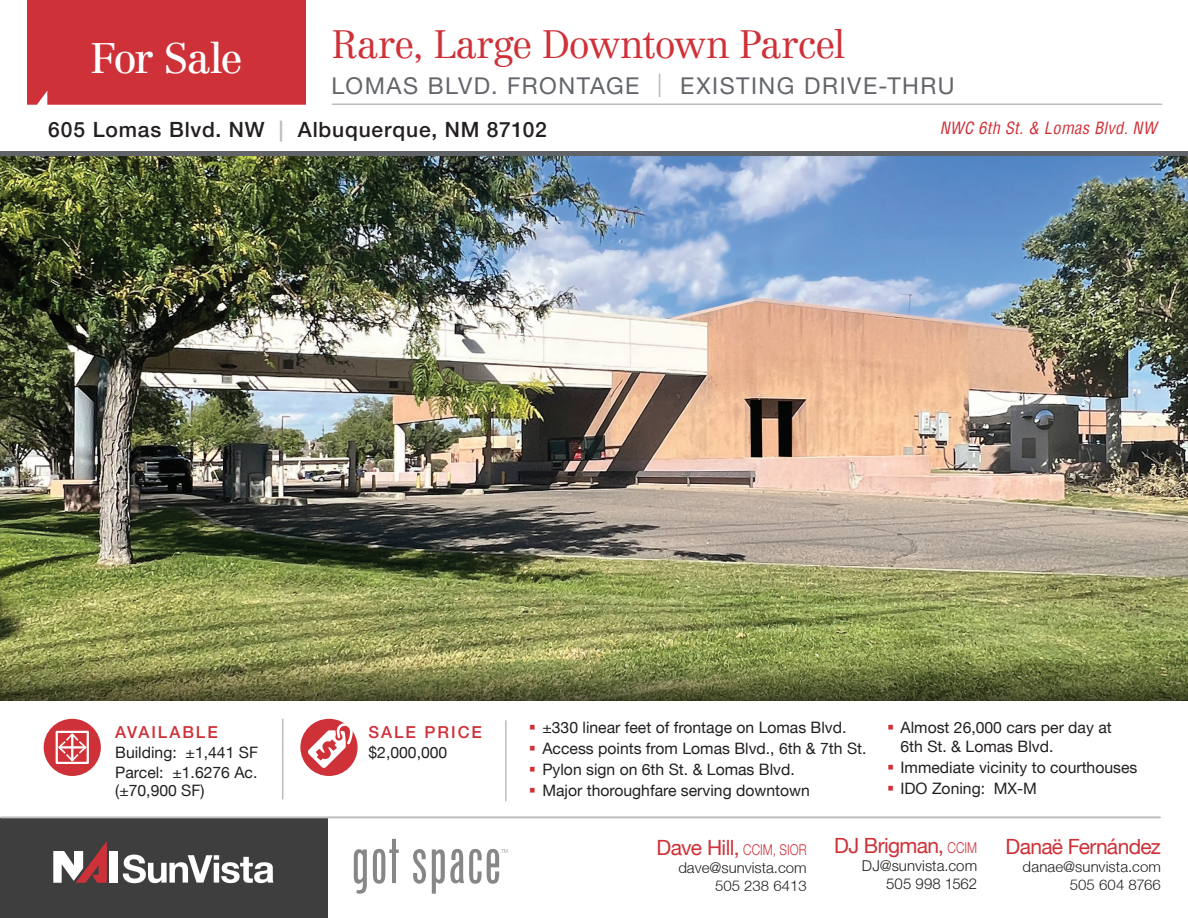
<style>
.page{position:relative;width:1188px;height:918px;background:#fff}
.page>*{position:absolute;margin:0;border:0;box-sizing:border-box;transform-origin:0 0}
.t1{font:42px "Centennial LT Std";letter-spacing:-.05em;color:#fff}
.t2{font:300 39px "Centennial LT Std";letter-spacing:-.02em;color:#cf3138}
.t3{font:23.25px "Helvetica Neue LT Std";letter-spacing:.065em;color:#62656a}
.t4{font:21px "Helvetica Neue LT";letter-spacing:-.03em;color:#cf3138}
.t5{font:500 21px "Helvetica Neue LT";letter-spacing:.04em;color:#231f20}
.t6{font:italic condensed 16.5px "Helvetica";color:#cf3138}
.t7{font:500 16.5px "Helvetica Neue LT";letter-spacing:.12em;color:#cf3138}
.t8{font:15.75px/21px "Helvetica Neue LT";color:#231f20}
.t9{font:300 15px/18px "Helvetica Neue LT";color:#231f20;text-align:right}
.t10{font:300 15px/18px "Helvetica Neue LT Std";letter-spacing:.005em;color:#231f20;text-align:right}
.s1{color:#bcbdc0}
.s2{font-family:"Helvetica Neue LT Std";font-weight:300;font-size:15px}
</style>
<div class="page">
<img style="left:0;top:156px;width:1188px;height:503px">
<svg style="left:0;top:659px;width:1188px;height:42px;background:#6b7040"></svg>
<div style="left:44px;top:719px;width:57px;height:57px;background:#cf3138;border-radius:50%"></div>
<svg style="left:59px;top:734px;width:27px;height:27px"></svg>
<div style="left:56px;top:731px;width:33px;height:33px;border:2px solid #fff"></div>
<hr style="left:282px;top:719px;width:1px;height:80px;background:#bcbdc0">
<hr style="left:505px;top:720px;width:2px;height:81px;background:#bcbdc0">
<div style="left:300px;top:719px;width:58px;height:57px;background:#cf3138;border-radius:50%"></div>
<svg style="left:308px;top:723px;width:45px;height:45px"></svg>
<div style="left:0;top:818px;width:327px;height:100px;background:#3e3e3f"></div>
<div style="left:110px;top:851px;width:8px;height:32px;background:#fff"></div>
<svg style="left:53px;top:841px;width:54px;height:42px"></svg>
<svg style="left:123px;top:855px;width:150px;height:28px"></svg>
<svg style="left:354px;top:839px;width:153px;height:55px"></svg>
<hr style="left:332px;top:104px;width:830px;height:1px;background:#bcbdc0">
<div style="left:27px;top:0;width:279px;height:105px;background:#cf3138"></div>
<div style="left:0;top:151px;width:1188px;height:5px;background:#606469"></div>
<hr style="left:1px;top:816px;width:1159px;height:2px;background:#bcbdc0">
<h2 class="t2" style="left:332px;top:21px;width:515px">Rare, Large Downtown Parcel</h2>
<h3 class="t3" style="left:332px;top:72px;width:625px">LOMAS BLVD. FRONTAGE <span class="s1">|</span> EXISTING DRIVE-THRU</h3>
<h3 class="t5" style="left:48px;top:117px;width:500px">605 Lomas Blvd. NW <span class="s1">|</span> Albuquerque, NM 87102</h3>
<h1 class="t1" style="left:90px;top:34px;width:154px">For Sale</h1>
<p class="t6" style="left:940px;top:118px;width:223px">NWC 6th St.&amp; Lomas Blvd.NW</p>
<p class="t7" style="left:115px;top:722px;width:104px">AVAILABLE</p>
<p class="t8" style="left:115px;top:742px;width:144px;line-height:20.1px">Building: ±1,441 SF<br>Parcel: ±1.6276 Ac.</p>
<p class="t8" style="left:115px;top:780px;width:91px">(±70,900 SF)</p>
<p class="t7" style="left:369px;top:722px;width:115px">SALE PRICE</p>
<p class="t8" style="left:369px;top:741px;width:80px">$2,000,000</p>
<p class="t8" style="left:542px;top:717px;width:326px">±330 linear feet of frontage on Lomas Blvd.<br>Access points from Lomas Blvd., 6th &amp; 7th St.<br>Pylon sign on 6th St. &amp; Lomas Blvd.<br>Major thoroughfare serving downtown</p>
<p class="t8" style="left:901px;top:718px;width:213px;line-height:18.9px">Almost 26,000 cars per day at<br>6th St. &amp; Lomas Blvd.</p>
<p class="t8" style="left:900px;top:757px;width:238px">Immediate vicinity to courthouses<br>IDO Zoning: MX-M</p>
<h3 class="t4" style="left:656px;top:835px;width:152px">Dave Hill, <span class="s2">CCIM, SIOR</span></h3>
<p class="t9" style="left:678px;top:858px;width:130px">dave@sunvista.com<br>505 238 6413</p>
<h3 class="t4" style="left:834px;top:833px;width:144px">DJ Brigman, <span class="s2">CCIM</span></h3>
<p class="t10" style="left:862px;top:856px;width:117px">DJ@sunvista.com<br>505 998 1562</p>
<h3 class="t4" style="left:1006px;top:834px;width:157px">Danaë Fernández</h3>
<p class="t9" style="left:1023px;top:857px;width:140px">danae@sunvista.com<br>505 604 8766</p>
</div>
